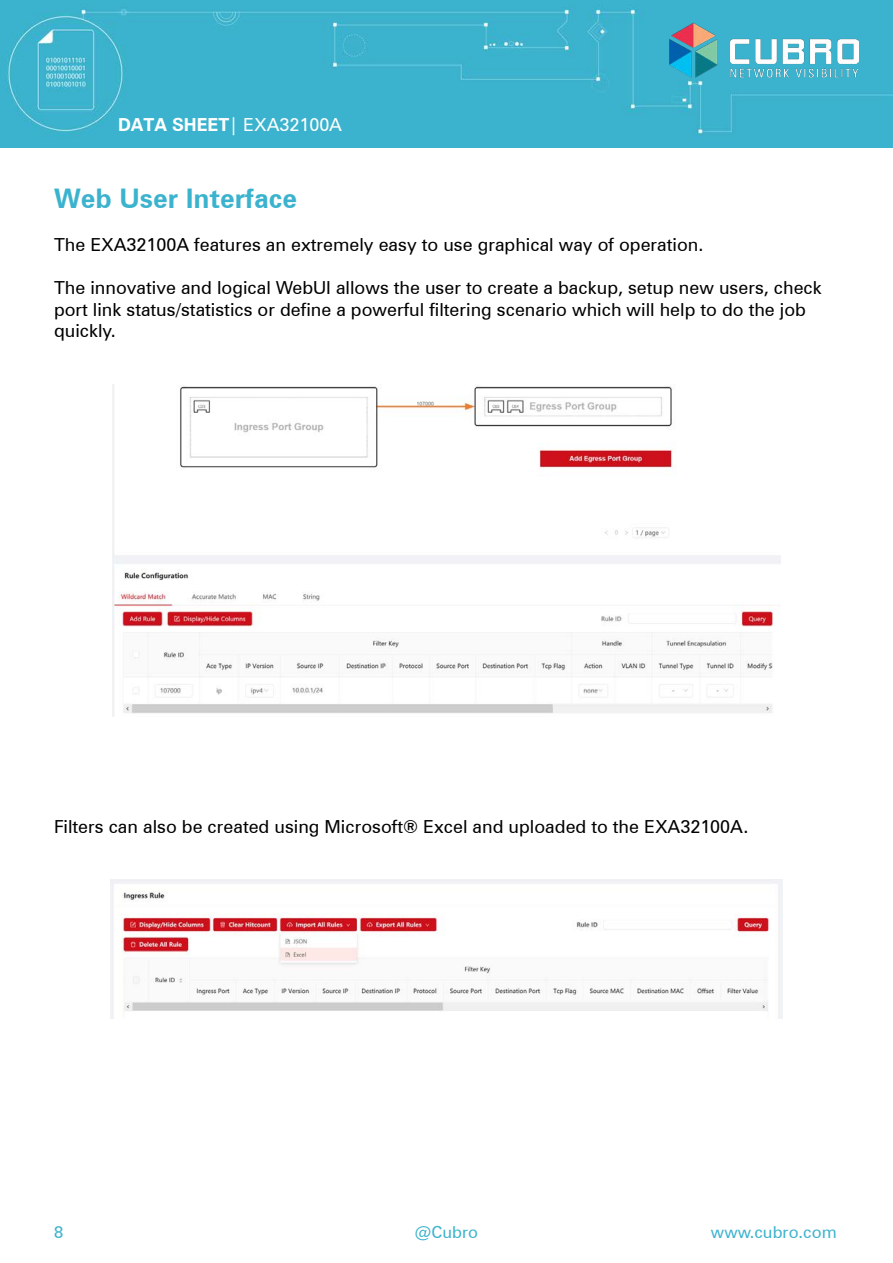
<style>
.page{position:relative;width:893px;height:1263px;background:#fff}
.page>*{position:absolute;margin:0;border:0;box-sizing:border-box;transform-origin:0 0}
.t1{font:700 27px "Zurich BT";color:#3cb3ce}
.t2{font:18px/21.6px "Zurich BT";color:#000}
.t3{font:18px "Zurich BT";color:#fff}
.t4{font:16.5px "Zurich BT";color:#3cb3ce}
.s1{font-weight:700}
</style>
<div class="page">
<img style="left:0;top:0;width:893px;height:147px">
<img style="left:669px;top:17px;width:189px;height:65px">
<img style="left:112px;top:384px;width:669px;height:332px">
<img style="left:111px;top:879px;width:671px;height:140px">
<p class="t3" style="left:118px;top:114px;width:226px"><span class="s1">DATA SHEET</span>| EXA32100A</p>
<h1 class="t1" style="left:54px;top:182px;width:245px">Web User Interface</h1>
<p class="t2" style="left:54px;top:233px;width:651px">The EXA32100A features an extremely easy to use graphical way of operation.</p>
<p class="t2" style="left:54px;top:277px;width:769px">The innovative and logical WebUI allows the user to create a backup, setup new users, check port link status/statistics or define a powerful filtering scenario which will help to do the job quickly.</p>
<p class="t2" style="left:54px;top:815px;width:696px">Filters can also be created using Microsoft® Excel and uploaded to the EXA32100A.</p>
<p class="t4" style="left:54px;top:1222px;width:11px">8</p>
<p class="t4" style="left:415px;top:1222px;width:65px">@Cubro</p>
<p class="t4" style="left:711px;top:1222px;width:127px">www.cubro.com</p>
</div>
